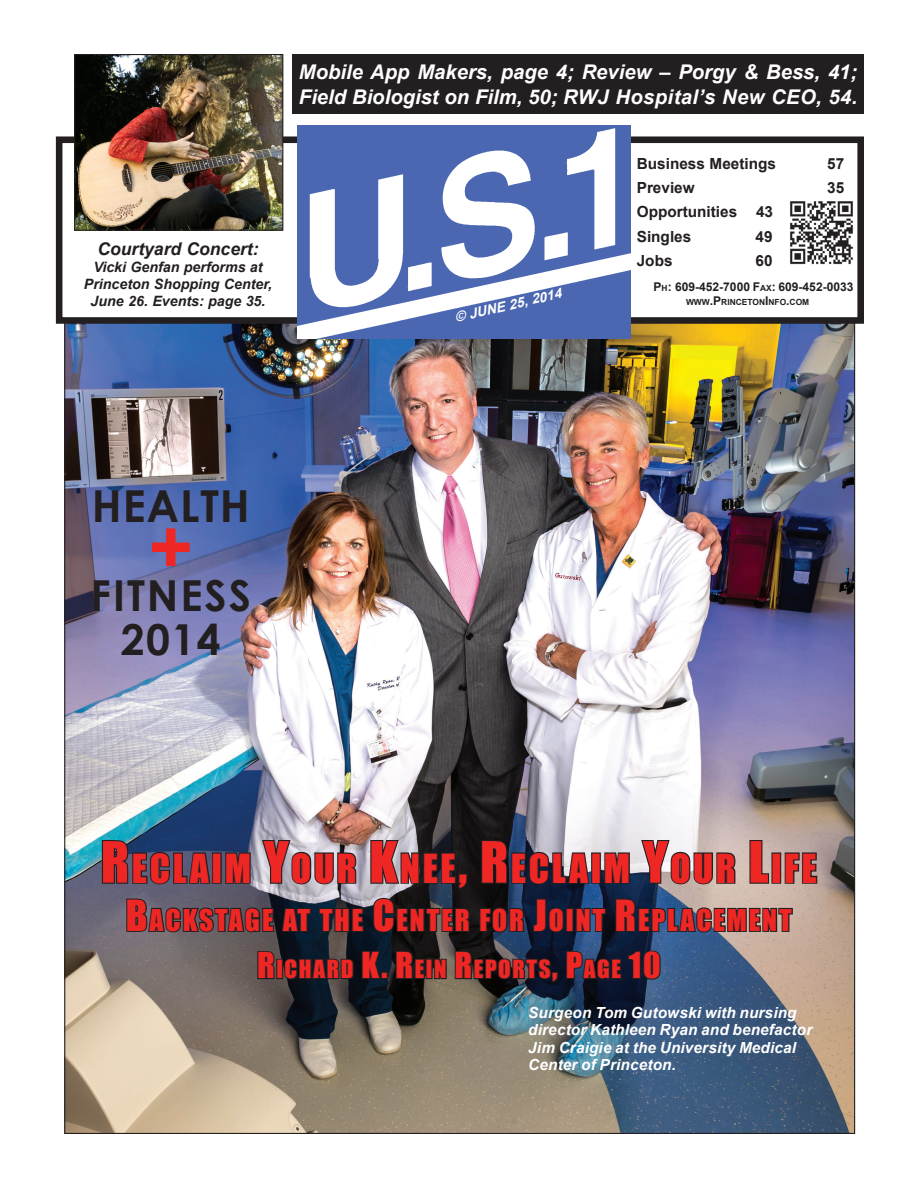
<style>
.page{position:relative;width:918px;height:1188px;background:#fff}
.page>*{position:absolute;margin:0;border:0;box-sizing:border-box;transform-origin:0 0}
.t1{font:700 77.1px "Century Gothic";color:#ee2725}
.t2{font:700 44.1px "Century Gothic";letter-spacing:.02em;color:#231f20}
.t3{font:700 42.75px/44.1px "Century Gothic";letter-spacing:.045em;color:#231f20;text-align:center}
.t4{font:36.75px "Impact";letter-spacing:.07em;color:#ee2725}
.t5{font:27.6px "Impact";letter-spacing:.07em;color:#ee2725}
.t6{font:22.95px "Impact";letter-spacing:.07em;color:#ee2725}
.t7{font:italic 700 20.25px/24.2px "Arial";color:#fff}
.t8{font:italic 700 17.55px "Arial";color:#231f20}
.t9{font:italic 700 15.3px/17.5px "Arial";letter-spacing:.01em;color:#fff}
.t10{font:700 15.3px/24.2px "Arial";color:#231f20}
.t11{font:italic 700 14.25px/17.1px "Arial";color:#231f20;text-align:center}
.t12{font:italic 700 13.65px "Arial";color:#fff}
.t13{font:700 12px "Arial";color:#231f20}
.t14{font:700 8.4px "Arial";color:#231f20}
.s1{font-size:8.4px}
.s2{font-size:12px}
.s3{font-size:52.5px}
.s4{font-size:39.45px}
.s5{font-size:32.85px}
</style>
<div class="page">
<img style="left:66px;top:324px;width:787px;height:808px">
<div style="left:56px;top:136px;width:808px;height:188px;border:7px solid #231f20"></div>
<div style="left:292px;top:55px;width:572px;height:59px;background:#231f20"></div>
<img style="left:790px;top:201px;width:63px;height:64px">
<img style="left:76px;top:56px;width:205px;height:173px">
<div style="left:74px;top:54px;width:209px;height:177px;border:1px solid #231f20"></div>
<svg style="left:101px;top:830px;width:371px;height:104px;background:#565865"></svg>
<svg style="left:478px;top:830px;width:340px;height:105px;background:#706f77"></svg>
<svg style="left:256px;top:950px;width:20px;height:30px"></svg>
<div style="left:276px;top:959px;width:7px;height:20px;border:2px solid #231f20"></div>
<svg style="left:283px;top:943px;width:72px;height:38px;background:#202329"></svg>
<svg style="left:361px;top:949px;width:21px;height:31px"></svg>
<div style="left:381px;top:972px;width:7px;height:7px;border:2px solid #231f20"></div>
<svg style="left:395px;top:950px;width:31px;height:30px"></svg>
<div style="left:426px;top:959px;width:7px;height:20px;border:2px solid #231f20"></div>
<svg style="left:433px;top:955px;width:15px;height:27px"></svg>
<svg style="left:454px;top:943px;width:208px;height:41px;background:#1f2635"></svg>
<img style="left:298px;top:125px;width:332px;height:213px">
<p class="t8" style="left:98px;top:239px;width:163px">Courtyard Concert:</p>
<p class="t11" style="left:84px;top:258px;width:190px">Vicki Genfan performs at<br>Princeton Shopping Center,<br>June 26. Events: page 35.</p>
<h3 class="t7" style="left:299px;top:60px;width:560px">Mobile App Makers, page 4; Review – Porgy &amp; Bess, 41;<br>Field Biologist on Film, 50; RWJ Hospital’s New CEO, 54.</h3>
<p class="t12" style="left:454px;top:310px;width:110px;rotate:-13deg">© June 25, 2014</p>
<p class="t10" style="left:637px;top:152px;width:141px">Business Meetings</p>
<p class="t10" style="left:827px;top:152px;width:19px">57</p>
<p class="t10" style="left:637px;top:176px;width:59px">Preview</p>
<p class="t10" style="left:827px;top:176px;width:19px">35</p>
<p class="t10" style="left:637px;top:200px;width:138px">Opportunities 43<br>Singles</p>
<p class="t10" style="left:756px;top:224px;width:19px">49</p>
<p class="t10" style="left:637px;top:248px;width:37px">Jobs</p>
<p class="t10" style="left:756px;top:248px;width:19px">60</p>
<p class="t13" style="left:654px;top:280px;width:201px">P<span class="s1">H</span>: 609-452-7000 F<span class="s1">AX</span>: 609-452-0033</p>
<p class="t14" style="left:686px;top:297px;width:125px">WWW<span class="s2">.P</span>RINCETON<span class="s2">I</span>NFO<span class="s2">.</span>COM</p>
<h2 class="t2" style="left:92px;top:478px;width:159px">HEALTH</h2>
<h1 class="t1" style="left:148px;top:497px;width:48px">+</h1>
<h3 class="t3" style="left:91px;top:572px;width:162px">FITNESS<br>2014</h3>
<h3 class="t4" style="left:101px;top:846px;width:717px"><span class="s3">R</span>ECLAIM <span class="s3">Y</span>OUR <span class="s3">K</span>NEE<span class="s3">, R</span>ECLAIM <span class="s3">Y</span>OUR <span class="s3">L</span>IFE</h3>
<h3 class="t5" style="left:126px;top:903px;width:668px"><span class="s4">B</span>ACKSTAGE AT THE <span class="s4">C</span>ENTER FOR <span class="s4">J</span>OINT <span class="s4">R</span>EPLACEMENT</h3>
<h3 class="t6" style="left:257px;top:955px;width:405px"><span class="s5">R</span>ICHARD <span class="s5">K. R</span>EIN <span class="s5">R</span>EPORTS<span class="s5">, P</span>AGE <span class="s5">10</span></h3>
<p class="t9" style="left:528px;top:1004px;width:286px">Surgeon Tom Gutowski with nursing director Kathleen Ryan and benefactor Jim Craigie at the University Medical Center of Princeton.</p>
</div>
